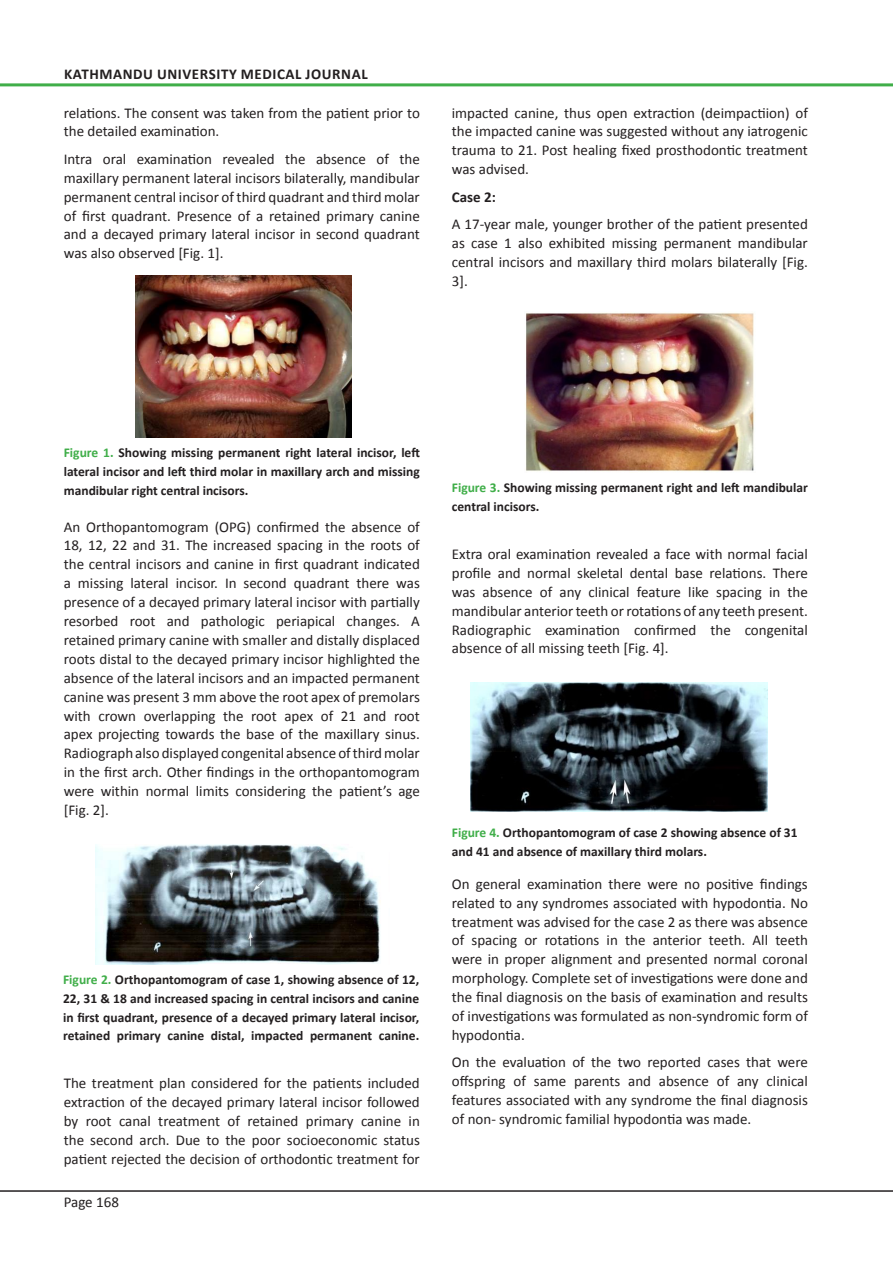
<style>
.page{position:relative;width:893px;height:1263px;background:#fff}
.page>*{position:absolute;margin:0;border:0;box-sizing:border-box;transform-origin:0 0}
.Normal_Text{font:15px/18.9px "Calibri";color:#231f20;text-align:justify}
.Heading_2_-_Sub_head{font:700 15px "Calibri";letter-spacing:.04em;color:#231f20}
.Normal_Text-2{font:700 15px "Calibri";color:#231f20}
.Table_Figure_Legend{font:700 13.5px/18.8px "Calibri";color:#231f20;text-align:justify}
.s1{color:#40ae49}
</style>
<div class="page">
<hr style="left:0;top:1190px;width:893px;height:2px;background:#231f20">
<hr style="left:0;top:83px;width:893px;height:3px;background:#40ae49">
<img style="left:135px;top:276px;width:216px;height:161px">
<img style="left:525px;top:312px;width:229px;height:160px">
<img style="left:95px;top:844px;width:285px;height:121px">
<img style="left:470px;top:683px;width:297px;height:128px">
<p class="Heading_2_-_Sub_head" style="left:64px;top:64px;width:305px">KATHMANDU UNIVERSITY MEDICAL JOURNAL</p>
<p class="Normal_Text" style="left:64px;top:103px;width:358px">relations. The consent was taken from the patient prior to the detailed examination.</p>
<p class="Normal_Text" style="left:64px;top:149px;width:358px">Intra oral examination revealed the absence of the maxillary permanent lateral incisors bilaterally, mandibular permanent central incisor of third quadrant and third molar of first quadrant. Presence of a retained primary canine and a decayed primary lateral incisor in second quadrant was also observed [Fig. 1].</p>
<p class="Normal_Text" style="left:452px;top:103px;width:358px">impacted canine, thus open extraction (deimpactiion) of the impacted canine was suggested without any iatrogenic trauma to 21. Post healing fixed prosthodontic treatment was advised.</p>
<p class="Normal_Text-2" style="left:452px;top:187px;width:46px">Case 2:</p>
<p class="Normal_Text" style="left:452px;top:215px;width:358px">A 17-year male, younger brother of the patient presented as case 1 also exhibited missing permanent mandibular central incisors and maxillary third molars bilaterally [Fig.<br>3].</p>
<p class="Table_Figure_Legend" style="left:64px;top:443px;width:358px"><span class="s1">Figure 1.</span> Showing missing permanent right lateral incisor, left lateral incisor and left third molar in maxillary arch and missing mandibular right central incisors.</p>
<p class="Normal_Text" style="left:64px;top:517px;width:358px">An Orthopantomogram (OPG) confirmed the absence of 18, 12, 22 and 31. The increased spacing in the roots of the central incisors and canine in first quadrant indicated a missing lateral incisor. In second quadrant there was presence of a decayed primary lateral incisor with partially resorbed root and pathologic periapical changes. A retained primary canine with smaller and distally displaced roots distal to the decayed primary incisor highlighted the absence of the lateral incisors and an impacted permanent canine was present 3 mm above the root apex of premolars with crown overlapping the root apex of 21 and root apex projecting towards the base of the maxillary sinus.<br>Radiograph also displayed congenital absence of third molar in the first arch. Other findings in the orthopantomogram were within normal limits considering the patient’s age [Fig. 2].</p>
<p class="Table_Figure_Legend" style="left:63px;top:970px;width:358px"><span class="s1">Figure 2.</span> Orthopantomogram of case 1, showing absence of 12, 22, 31 &amp; 18 and increased spacing in central incisors and canine in first quadrant, presence of a decayed primary lateral incisor, retained primary canine distal, impacted permanent canine.</p>
<p class="Normal_Text" style="left:64px;top:1074px;width:358px">The treatment plan considered for the patients included extraction of the decayed primary lateral incisor followed by root canal treatment of retained primary canine in the second arch. Due to the poor socioeconomic status patient rejected the decision of orthodontic treatment for</p>
<p class="Normal_Text" style="left:64px;top:1193px;width:57px">Page 168</p>
<p class="Table_Figure_Legend" style="left:452px;top:478px;width:358px"><span class="s1">Figure 3.</span> Showing missing permanent right and left mandibular central incisors.</p>
<p class="Normal_Text" style="left:452px;top:544px;width:358px">Extra oral examination revealed a face with normal facial profile and normal skeletal dental base relations. There was absence of any clinical feature like spacing in the mandibular anterior teeth or rotations of any teeth present.<br>Radiographic examination confirmed the congenital absence of all missing teeth [Fig. 4].</p>
<p class="Table_Figure_Legend" style="left:452px;top:823px;width:347px"><span class="s1">Figure 4.</span> Orthopantomogram of case 2 showing absence of 31 and 41 and absence of maxillary third molars.</p>
<p class="Normal_Text" style="left:452px;top:874px;width:358px">On general examination there were no positive findings related to any syndromes associated with hypodontia. No treatment was advised for the case 2 as there was absence of spacing or rotations in the anterior teeth. All teeth were in proper alignment and presented normal coronal morphology. Complete set of investigations were done and the final diagnosis on the basis of examination and results of investigations was formulated as non-syndromic form of hypodontia.</p>
<p class="Normal_Text" style="left:452px;top:1053px;width:358px">On the evaluation of the two reported cases that were offspring of same parents and absence of any clinical features associated with any syndrome the final diagnosis of non- syndromic familial hypodontia was made.</p>
</div>
